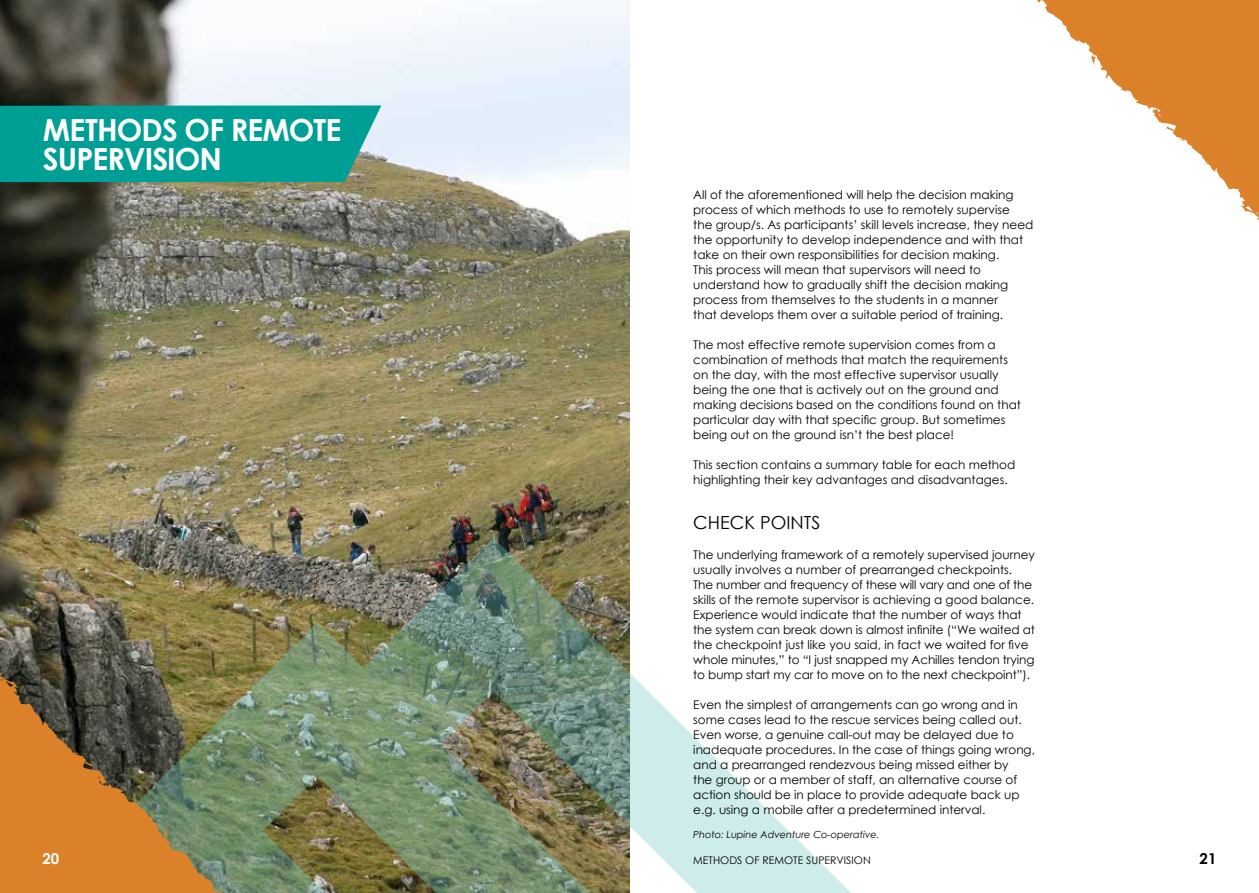
<style>
.page{position:relative;width:1259px;height:893px;background:#fff}
.page>*{position:absolute;margin:0;border:0;box-sizing:border-box;transform-origin:0 0}
.t1{font:700 30.45px/28.5px "Century Gothic";letter-spacing:-.03em;color:#fff}
.t2{font:18px "Century Gothic";color:#000}
.t3{font:700 15px "Century Gothic";color:#fff}
.t4{font:700 15px "Century Gothic";color:#000}
.t5{font:12px/15px "Century Gothic";color:#000}
.t6{font:10.5px "Century Gothic";color:#000}
.t7{font:italic 9.75px "Century Gothic";color:#000}
</style>
<div class="page">
<img style="left:0;top:0;width:629px;height:662px">
<img style="left:34px;top:538px;width:817px;height:355px">
<svg style="left:0;top:662px;width:232px;height:231px;background:#93703c"></svg>
<div style="left:0;top:105px;width:381px;height:77px;background:#009f95"></div>
<svg style="left:1037px;top:0;width:222px;height:220px"></svg>
<h1 class="t1" style="left:43px;top:115px;width:300px">METHODS OF REMOTE<br>SUPERVISION</h1>
<p class="t5" style="left:693px;top:187px;width:342px">All of the aforementioned will help the decision making process of which methods to use to remotely supervise<br>the group/s. As participants’ skill levels increase, they need the opportunity to develop independence and with that take on their own responsibilities for decision making.<br>This process will mean that supervisors will need to understand how to gradually shift the decision making process from themselves to the students in a manner<br>that develops them over a suitable period of training.</p>
<p class="t5" style="left:693px;top:337px;width:329px">The most effective remote supervision comes from a combination of methods that match the requirements on the day, with the most effective supervisor usually being the one that is actively out on the ground and making decisions based on the conditions found on that particular day with that specific group. But sometimes being out on the ground isn’t the best place!</p>
<p class="t5" style="left:693px;top:457px;width:323px">This section contains a summary table for each method highlighting their key advantages and disadvantages.</p>
<h2 class="t2" style="left:693px;top:510px;width:129px">CHECK POINTS</h2>
<p class="t5" style="left:693px;top:547px;width:343px">The underlying framework of a remotely supervised journey usually involves a number of prearranged checkpoints.<br>The number and frequency of these will vary and one of the skills of the remote supervisor is achieving a good balance.<br>Experience would indicate that the number of ways that the system can break down is almost infinite (“We waited at the checkpoint just like you said, in fact we waited for five whole minutes,” to “I just snapped my Achilles tendon trying to bump start my car to move on to the next checkpoint”).</p>
<p class="t5" style="left:693px;top:697px;width:343px">Even the simplest of arrangements can go wrong and in some cases lead to the rescue services being called out.<br>Even worse, a genuine call-out may be delayed due to inadequate procedures. In the case of things going wrong, and a prearranged rendezvous being missed either by<br>the group or a member of staff, an alternative course of action should be in place to provide adequate back up e.g. using a mobile after a predetermined interval.</p>
<p class="t7" style="left:693px;top:829px;width:188px">Photo: Lupine Adventure Co-operative.</p>
<p class="t3" style="left:43px;top:849px;width:18px">20</p>
<p class="t6" style="left:693px;top:852px;width:179px">METHODS OF REMOTE SUPERVISION</p>
<p class="t4" style="left:1199px;top:849px;width:18px">21</p>
</div>
